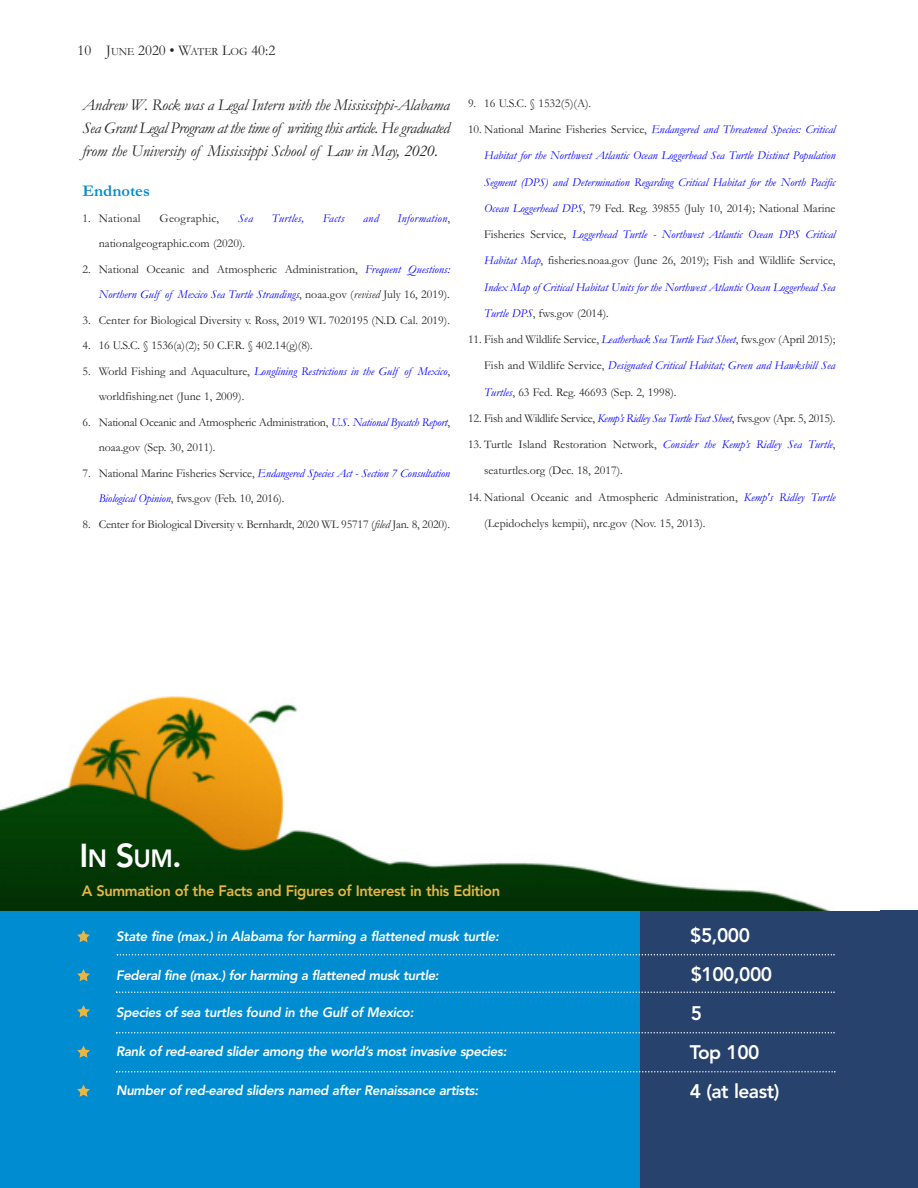
<style>
.page{position:relative;width:918px;height:1188px;background:#fff}
.page>*{position:absolute;margin:0;border:0;box-sizing:border-box;transform-origin:0 0}
.t1{font:800 33px "Avenir";color:#fff}
.t2{font:800 19.5px/39px "Avenir";letter-spacing:-.025em;color:#fff}
.t3{font:italic 16.5px/23px "Garamond";letter-spacing:-.01em;color:#272526;text-align:justify}
.t4{font:700 16.5px "Garamond";color:#008cd0}
.t5{font:800 15px "Avenir";letter-spacing:-.025em;color:#e7b646}
.t6{font:15px "Garamond";color:#272526}
.t7{font:italic 800 13.5px "Avenir";letter-spacing:-.025em;color:#fff}
.t8{font:12px/26.2px "Garamond";color:#272526}
.t9{font:italic 12px/26.2px "Garamond";letter-spacing:-.005em;color:#00f}
.t10{font:12px/25.5px "Garamond";letter-spacing:-.02em;color:#272526}
.t11{font:12px "Garamond";letter-spacing:-.025em;color:#272526}
.t12{font:12px "Garamond";letter-spacing:.02em;color:#272526}
.t13{font:italic 12px "Garamond";letter-spacing:.02em;color:#00f}
.s1{font-size:11.25px}
.s2{font-style:normal;color:#272526}
.s3{font-style:italic;color:#00f}
.s4{font-style:italic}
.s5{font-size:24.75px}
</style>
<div class="page">
<div style="left:0;top:909px;width:643px;height:279px;background:#008cd0"></div>
<div style="left:640px;top:909px;width:278px;height:279px;background:#28426e"></div>
<svg style="left:116px;top:992px;width:719px;height:1px"></svg>
<svg style="left:116px;top:1032px;width:719px;height:2px"></svg>
<svg style="left:77px;top:930px;width:13px;height:12px"></svg>
<div style="left:0;top:658px;width:918px;height:252px;background:#fff"></div>
<img style="left:0;top:696px;width:829px;height:214px">
<svg style="left:117px;top:954px;width:718px;height:2px"></svg>
<svg style="left:77px;top:969px;width:13px;height:12px"></svg>
<svg style="left:77px;top:1005px;width:13px;height:12px"></svg>
<svg style="left:77px;top:1046px;width:13px;height:12px"></svg>
<svg style="left:116px;top:1071px;width:720px;height:2px"></svg>
<svg style="left:77px;top:1085px;width:13px;height:12px"></svg>
<p class="t6" style="left:78px;top:41px;width:199px">10 J<span class="s1">UNE</span> 2020 • W<span class="s1">ATER</span> L<span class="s1">OG</span> 40:2</p>
<h3 class="t3" style="left:82px;top:93px;width:369px">Andrew W. Rock was a Legal Intern with the Mississippi-Alabama Sea Grant Legal Program at the time of writing this article. He graduated from the University of Mississippi School of Law in May, 2020.</h3>
<h3 class="t4" style="left:82px;top:181px;width:69px">Endnotes</h3>
<p class="t12" style="left:82px;top:211px;width:60px">1. National</p>
<p class="t12" style="left:160px;top:211px;width:61px">Geographic,</p>
<p class="t9" style="left:238px;top:204px;width:16px">Sea</p>
<p class="t13" style="left:272px;top:211px;width:34px">Turtles,</p>
<p class="t9" style="left:323px;top:204px;width:23px">Facts</p>
<p class="t9" style="left:363px;top:204px;width:17px">and</p>
<p class="t13" style="left:397px;top:211px;width:54px">Information<span class="s2">,</span></p>
<p class="t8" style="left:99px;top:230px;width:148px">nationalgeographic.com (2020).</p>
<p class="t8" style="left:83px;top:256px;width:369px;line-height:25.5px;text-align:right">2. National Oceanic and Atmospheric Administration, <span class="s3">Frequent Questions:<br>Northern Gulf of Mexico Sea Turtle Strandings</span>, noaa.gov (<span class="s4">revised</span> July 16, 2019).</p>
<p class="t8" style="left:82px;top:306px;width:369px">3. Center for Biological Diversity v. Ross, 2019 WL 7020195 (N.D. Cal. 2019).</p>
<p class="t8" style="left:83px;top:332px;width:232px">4. 16 U.S.C. § 1536(a)(2); 50 C.F.R. § 402.14(g)(8).</p>
<p class="t8" style="left:99px;top:358px;width:353px;line-height:25.5px;text-indent:-16px">5. World Fishing and Aquaculture, <span class="s3">Longlining Restrictions in the Gulf of Mexico</span>, worldfishing.net (June 1, 2009).</p>
<p class="t10" style="left:99px;top:409px;width:353px;text-indent:-16px">6. National Oceanic and Atmospheric Administration, <span class="s3">U.S. National Bycatch Report</span>, noaa.gov (Sep. 30, 2011).</p>
<p class="t9" style="left:99px;top:460px;width:353px;line-height:25.5px;text-indent:-16px"><span class="s2">7. National Marine Fisheries Service,</span> Endangered Species Act - Section 7 Consultation<br>Biological Opinion<span class="s2">, fws.gov (Feb. 10, 2016).</span></p>
<p class="t8" style="left:82px;top:510px;width:369px">8. Center for Biological Diversity v. Bernhardt, 2020 WL 95717 (<span class="s4">filed</span> Jan. 8, 2020).</p>
<p class="t8" style="left:468px;top:90px;width:125px">9. 16 U.S.C. § 1532(5)(A).</p>
<p class="t9" style="left:484px;top:116px;width:353px;text-align:justify;text-indent:-16px"><span class="s2">10. National Marine Fisheries Service,</span> Endangered and Threatened Species: Critical Habitat for the Northwest Atlantic Ocean Loggerhead Sea Turtle Distinct Population Segment (DPS) and Determination Regarding Critical Habitat for the North Pacific Ocean Loggerhead DPS<span class="s2">, 79 Fed. Reg. 39855 (July 10, 2014); National Marine Fisheries Service,</span> Loggerhead Turtle - Northwest Atlantic Ocean DPS Critical Habitat Map<span class="s2">, fisheries.noaa.gov (June 26, 2019); Fish and Wildlife Service, </span>Index Map of Critical Habitat Units for the Northwest Atlantic Ocean Loggerhead Sea Turtle DPS<span class="s2">, fws.gov (2014).</span></p>
<p class="t8" style="left:484px;top:326px;width:353px;text-align:justify;text-indent:-16px">11. Fish and Wildlife Service, <span class="s3">Leatherback Sea Turtle Fact Sheet</span>, fws.gov (April 2015); Fish and Wildlife Service, <span class="s3">Designated Critical Habitat; Green and Hawksbill Sea Turtles</span>, 63 Fed. Reg. 46693 (Sep. 2, 1998).</p>
<p class="t11" style="left:468px;top:411px;width:369px">12. Fish and Wildlife Service, <span class="s3">Kemp’s Ridley Sea Turtle Fact Sheet</span>, fws.gov (Apr. 5, 2015).</p>
<p class="t8" style="left:484px;top:431px;width:353px;text-indent:-16px">13. Turtle Island Restoration Network, <span class="s3">Consider the Kemp’s Ridley Sea Turtle</span>, seaturtles.org (Dec. 18, 2017).</p>
<p class="t8" style="left:484px;top:483px;width:353px;text-indent:-16px">14. National Oceanic and Atmospheric Administration, <span class="s3">Kemp's Ridley Turtle </span>(Lepidochelys kempii), nrc.gov (Nov. 15, 2013).</p>
<h1 class="t1" style="left:80px;top:830px;width:104px">I<span class="s5">N</span> S<span class="s5">UM</span>.</h1>
<p class="t5" style="left:82px;top:879px;width:420px">A Summation of the Facts and Figures of Interest in this Edition</p>
<p class="t7" style="left:116px;top:928px;width:384px">State fine (max.) in Alabama for harming a flattened musk turtle:</p>
<p class="t7" style="left:116px;top:967px;width:324px">Federal fine (max.) for harming a flattened musk turtle:</p>
<p class="t7" style="left:116px;top:1004px;width:299px">Species of sea turtles found in the Gulf of Mexico:</p>
<p class="t7" style="left:116px;top:1043px;width:392px">Rank of red-eared slider among the world’s most invasive species:</p>
<h2 class="t2" style="left:690px;top:915px;width:84px">$5,000 $100,000<br>5<br>Top 100</h2>
<p class="t7" style="left:116px;top:1082px;width:364px">Number of red-eared sliders named after Renaissance artists:</p>
<h2 class="t2" style="left:690px;top:1071px;width:91px">4 (at least)</h2>
</div>
